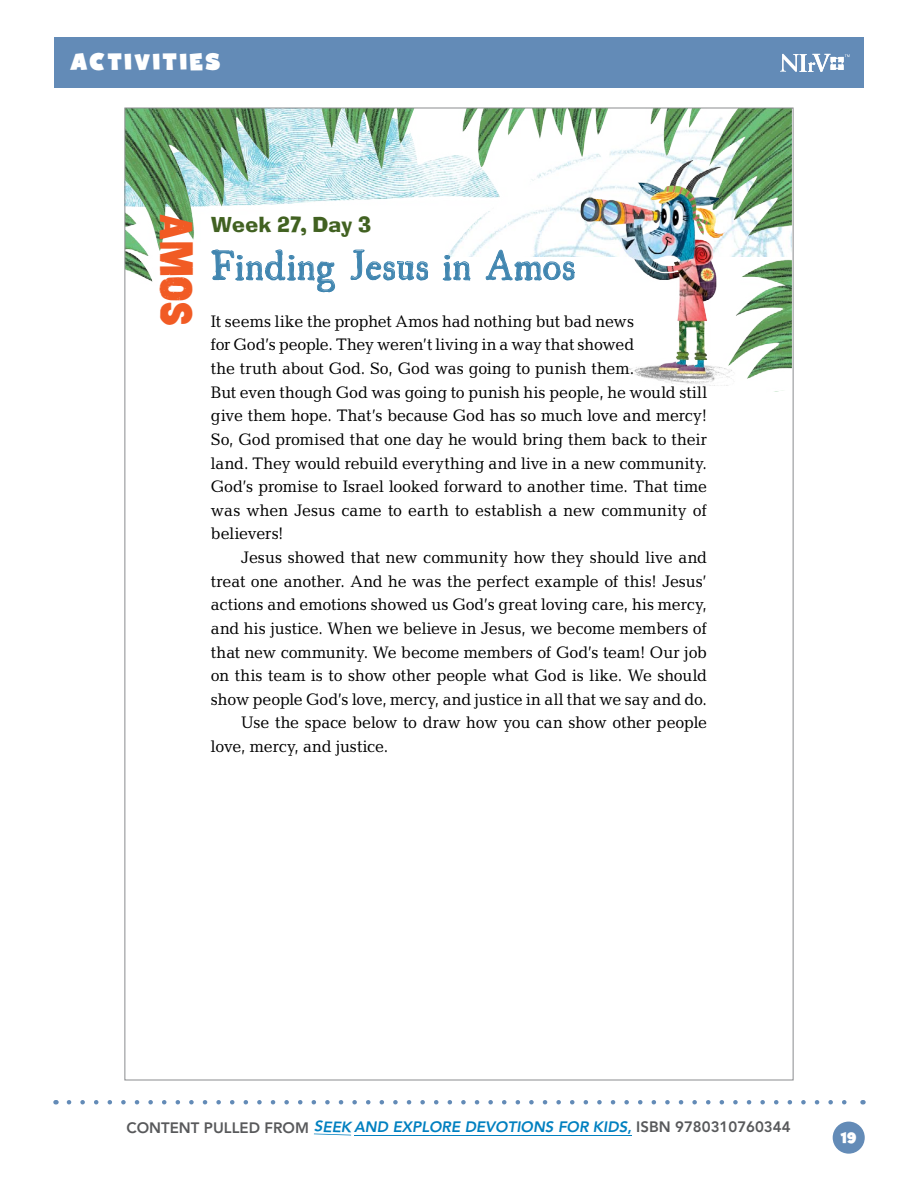
<style>
.page{position:relative;width:918px;height:1188px;background:#fff}
.page>*{position:absolute;margin:0;border:0;box-sizing:border-box;transform-origin:0 0}
.t1{font:40.5px "Goshen";color:#f15b24}
.t2{font:37.2px "Ugly Qua";letter-spacing:.03em;color:#4186b0}
.t3{font:24px "Ghost Kid AOE Pro";letter-spacing:.12em;color:#fff}
.t4{font:23.7px "Ad Lib ICG";letter-spacing:.02em;color:#416121}
.t5{font:16.8px/23.7px "Candida Std";letter-spacing:-.005em;color:#000;scale:.95 1}
.t6{font:italic 800 15px "Avenir";color:#0080c0}
.t7{font:800 15px "Avenir";color:#58595b}
.t8{font:15px "Ghost Kid AOE Pro";color:#fff}
.s1{font-style:normal}
.s2{font-style:normal;color:#58595b}
</style>
<div class="page">
<div style="left:54px;top:37px;width:810px;height:51px;background:#638bb7"></div>
<svg style="left:780px;top:54px;width:70px;height:18px"></svg>
<svg style="left:69px;top:1100px;width:778px;height:4px"></svg>
<div style="left:833px;top:1122px;width:32px;height:32px;background:#638bb7;border-radius:50%"></div>
<svg style="left:314px;top:1134px;width:37px;height:1px"></svg>
<hr style="left:354px;top:1135px;width:278px;height:1px;background:#0080c0">
<img style="left:126px;top:110px;width:376px;height:172px">
<img style="left:502px;top:110px;width:290px;height:282px">
<img style="left:579px;top:152px;width:165px;height:240px">
<svg style="left:211px;top:247px;width:125px;height:46px"></svg>
<svg style="left:350px;top:249px;width:78px;height:32px"></svg>
<svg style="left:442px;top:253px;width:29px;height:28px"></svg>
<svg style="left:485px;top:249px;width:90px;height:33px"></svg>
<h3 class="t3" style="left:71px;top:47px;width:151px">ACTIVITIES</h3>
<h1 class="t1" style="left:199px;top:214px;width:114px;rotate:90deg">AMOS</h1>
<h3 class="t4" style="left:211px;top:211px;width:162px">Week 27, Day 3</h3>
<h2 class="t2" style="left:211px;top:237px;width:366px">Finding Jesus in Amos</h2>
<p class="t5" style="left:211px;top:309px;width:524px">It seems like the prophet Amos had nothing but bad news<br>for God’s people. They weren’t living in a way that showed<br>the truth about God. So, God was going to punish them.<br>But even though God was going to punish his people, he would still give them hope. That’s because God has so much love and mercy!<br>So, God promised that one day he would bring them back to their land. They would rebuild everything and live in a new community.<br>God’s promise to Israel looked forward to another time. That time was when Jesus came to earth to establish a new community of believers!</p>
<p class="t5" style="left:241px;top:546px;width:492px">Jesus showed that new community how they should live and</p>
<p class="t5" style="left:211px;top:569px;width:524px">treat one another. And he was the perfect example of this! Jesus’</p>
<p class="t5" style="left:211px;top:593px;width:524px">actions and emotions showed us God’s great loving care, his mercy,</p>
<p class="t5" style="left:211px;top:616px;width:524px">and his justice. When we believe in Jesus, we become members of</p>
<p class="t5" style="left:211px;top:640px;width:524px">that new community. We become members of God’s team! Our job</p>
<p class="t5" style="left:211px;top:664px;width:524px">on this team is to show other people what God is like. We should</p>
<p class="t5" style="left:211px;top:687px;width:524px">show people God’s love, mercy, and justice in all that we say and do.</p>
<p class="t5" style="left:241px;top:711px;width:492px">Use the space below to draw how you can show other people</p>
<p class="t5" style="left:211px;top:735px;width:188px">love, mercy, and justice.</p>
<p class="t7" style="left:126px;top:1119px;width:184px">CONTENT PULLED FROM</p>
<p class="t6" style="left:314px;top:1117px;width:39px;rotate:2deg">SEEK</p>
<p class="t6" style="left:354px;top:1118px;width:438px">AND EXPLORE DEVOTIONS FOR KIDS<span class="s1">,</span> <span class="s2">ISBN 9780310760344</span></p>
<p class="t8" style="left:840px;top:1128px;width:18px">19</p>
</div>
